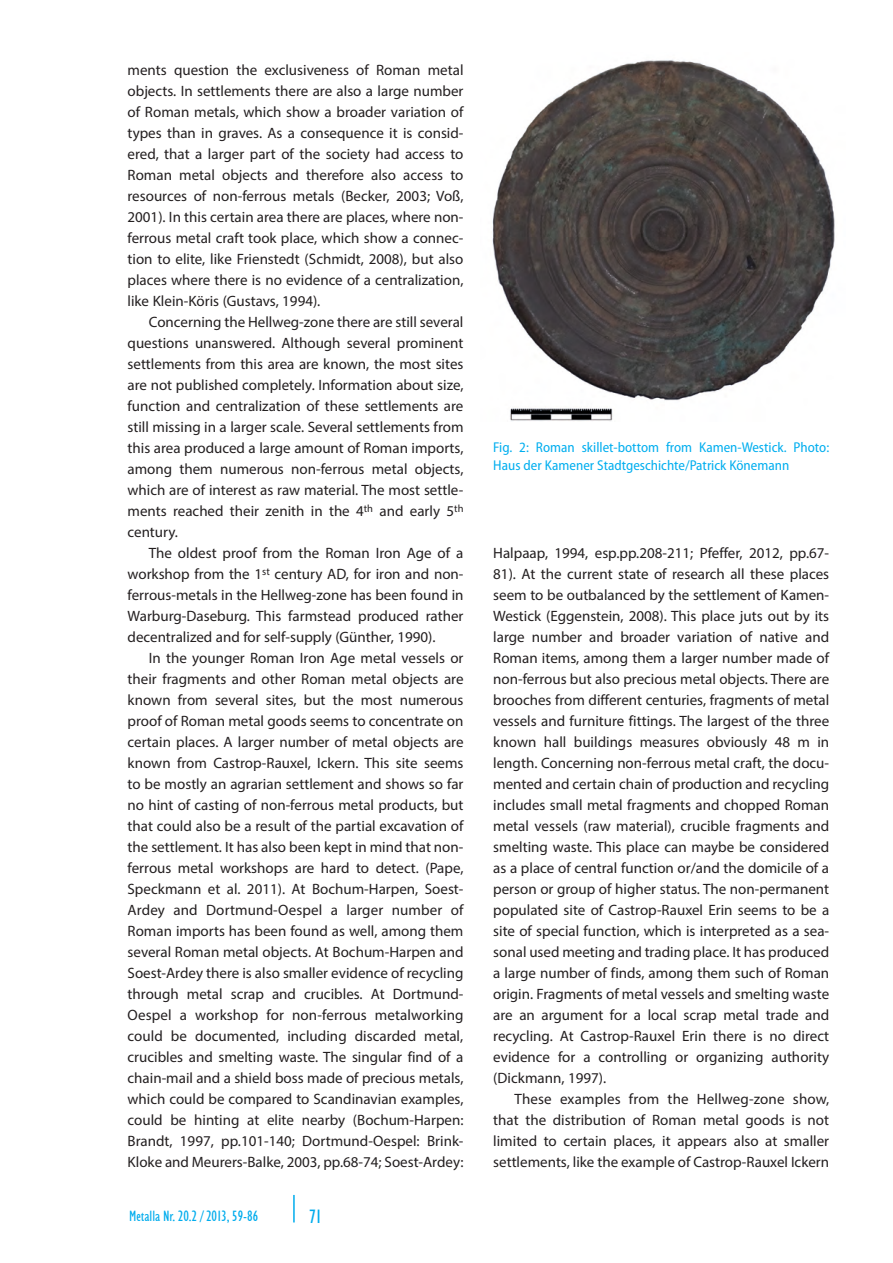
<style>
.page{position:relative;width:893px;height:1263px;background:#fff}
.page>*{position:absolute;margin:0;border:0;box-sizing:border-box;transform-origin:0 0}
.t1{font:condensed 19.5px "Humanist 521 BT";color:#00aced}
.Bodytext_Myriad_Pro{font:15px/21px "Myriad Pro";color:#231f20;text-align:justify}
.t2{font:condensed 15px "Humanist 521 BT";color:#00aced}
.Bildunterschrift_Myr{font:semi-condensed 14.25px/18px "Myriad Pro";color:#00aeef}
</style>
<div class="page">
<hr style="left:293px;top:1195px;width:2px;height:27px;background:#00aced">
<img style="left:492px;top:60px;width:343px;height:361px">
<p class="Bodytext_Myriad_Pro" style="left:128px;top:59px;width:337px">ments question the exclusiveness of Roman metal objects. In settlements there are also a large number of Roman metals, which show a broader variation of types than in graves. As a consequence it is consid&shy;ered, that a larger part of the society had access to Roman metal objects and therefore also access to resources of non-ferrous metals (Becker, 2003; Voß, 2001). In this certain area there are places, where non&shy;ferrous metal craft took place, which show a connec&shy;tion to elite, like Frienstedt (Schmidt, 2008), but also places where there is no evidence of a centralization, like Klein-Köris (Gustavs, 1994).</p>
<p class="Bodytext_Myriad_Pro" style="left:128px;top:311px;width:337px;text-indent:21px">Concerning the Hellweg-zone there are still several questions unanswered. Although several prominent settlements from this area are known, the most sites are not published completely. Information about size, function and centralization of these settlements are still missing in a larger scale. Several settlements from this area produced a large amount of Roman imports, among them numerous non-ferrous metal objects, which are of interest as raw material. The most settle&shy;ments reached their zenith in the 4<sup>th</sup> and early 5<sup>th </sup>century.</p>
<p class="Bodytext_Myriad_Pro" style="left:128px;top:542px;width:337px;text-indent:21px">The oldest proof from the Roman Iron Age of a workshop from the 1<sup>st</sup> century AD, for iron and non&shy;ferrous-metals in the Hellweg-zone has been found in Warburg-Daseburg. This farmstead produced rather decentralized and for self-supply (Günther, 1990).</p>
<p class="Bodytext_Myriad_Pro" style="left:128px;top:647px;width:338px;text-indent:21px">In the younger Roman Iron Age metal vessels or their fragments and other Roman metal objects are known from several sites, but the most numerous proof of Roman metal goods seems to concentrate on certain places. A larger number of metal objects are known from Castrop-Rauxel, Ickern. This site seems to be mostly an agrarian settlement and shows so far no hint of casting of non-ferrous metal products, but that could also be a result of the partial excavation of the settlement. It has also been kept in mind that non&shy;ferrous metal workshops are hard to detect. (Pape, Speckmann et al. 2011). At Bochum-Harpen, Soest-Ardey and Dortmund-Oespel a larger number of Roman imports has been found as well, among them several Roman metal objects. At Bochum-Harpen and Soest-Ardey there is also smaller evidence of recycling through metal scrap and crucibles. At Dortmund-Oespel a workshop for non-ferrous metalworking could be documented, including discarded metal, crucibles and smelting waste. The singular find of a chain-mail and a shield boss made of precious metals, which could be compared to Scandinavian examples, could be hinting at elite nearby (Bochum-Harpen:<br>Brandt, 1997, pp.101-140; Dortmund-Oespel: Brink-Kloke and Meurers-Balke, 2003, pp.68-74; Soest-Ardey:</p>
<p class="t2" style="left:129px;top:1207px;width:130px">Metalla Nr. 20.2 / 2013, 59-86</p>
<h1 class="t1" style="left:309px;top:1205px;width:14px">71</h1>
<p class="Bildunterschrift_Myr" style="left:493px;top:438px;width:337px">Fig. 2: Roman skillet-bottom from Kamen-Westick. Photo:<br>Haus der Kamener Stadtgeschichte/Patrick Könemann</p>
<p class="Bodytext_Myriad_Pro" style="left:493px;top:542px;width:337px">Halpaap, 1994, esp.pp.208-211; Pfeffer, 2012, pp.67- 81). At the current state of research all these places seem to be outbalanced by the settlement of Kamen-Westick (Eggenstein, 2008). This place juts out by its large number and broader variation of native and Roman items, among them a larger number made of non-ferrous but also precious metal objects. There are brooches from different centuries, fragments of metal vessels and furniture fittings. The largest of the three known hall buildings measures obviously 48 m in length. Concerning non-ferrous metal craft, the docu&shy;mented and certain chain of production and recycling includes small metal fragments and chopped Roman metal vessels (raw material), crucible fragments and smelting waste. This place can maybe be considered as a place of central function or/and the domicile of a person or group of higher status. The non-permanent populated site of Castrop-Rauxel Erin seems to be a site of special function, which is interpreted as a sea&shy;sonal used meeting and trading place. It has produced a large number of finds, among them such of Roman origin. Fragments of metal vessels and smelting waste are an argument for a local scrap metal trade and recycling. At Castrop-Rauxel Erin there is no direct evidence for a controlling or organizing authority (Dickmann, 1997).</p>
<p class="Bodytext_Myriad_Pro" style="left:493px;top:1088px;width:338px;text-indent:21px">These examples from the Hellweg-zone show, that the distribution of Roman metal goods is not limited to certain places, it appears also at smaller settlements, like the example of Castrop-Rauxel Ickern</p>
</div>
